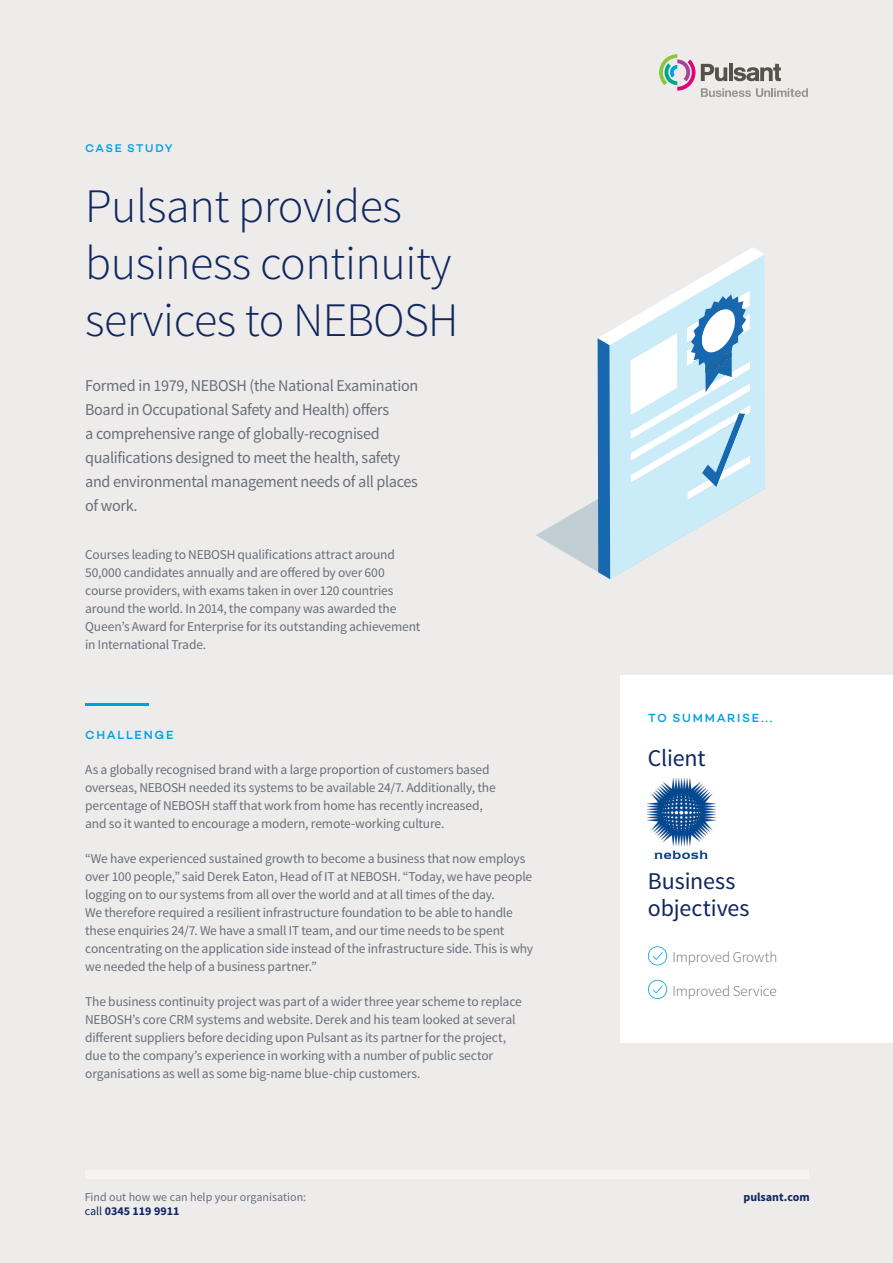
<style>
.page{position:relative;width:893px;height:1263px;background:#eeebeb}
.page>*{position:absolute;margin:0;border:0;box-sizing:border-box;transform-origin:0 0}
.Inner_Page_Main_Head{font:300 48px/57px "Source Sans Pro";letter-spacing:-.01em;color:#11275d}
.Inner_Page_Capital_S{font:24px/27px "Source Sans Pro";letter-spacing:-.005em;color:#11275d}
.t1{font:16.5px/24px "Source Sans Pro";letter-spacing:-.02em;color:#686f7b}
.Body_Copy{font:300 15px "Source Sans Pro";letter-spacing:-.01em;color:#686f7b}
.Inner_Page_Capital_S-2{font:13.5px/18px "Source Sans Pro";letter-spacing:-.015em;color:#686f7b}
.Body_Copy_2017{font:13.5px/18px "Source Sans Pro";letter-spacing:-.015em;color:#686f7b}
.t2{font:12px "Source Sans Pro";color:#686f7b}
.t3{font:700 12px "Source Sans Pro";color:#11275d}
.Inner_Page_Capital_S-3{font:500 12px "Campton";letter-spacing:.14em;color:#00a1e3}
.Inner_Page_Capital_S-4{font:500 11.4px "Campton";letter-spacing:.135em;color:#00a1e3}
.s1{font-weight:400}
</style>
<div class="page">
<div style="left:85px;top:1170px;width:723px;height:8px;background:#f6f3f3"></div>
<svg style="left:701px;top:88px;width:107px;height:9px"></svg>
<svg style="left:701px;top:64px;width:26px;height:17px"></svg>
<hr style="left:729px;top:64px;width:4px;height:17px;background:#54534a">
<svg style="left:734px;top:64px;width:47px;height:17px"></svg>
<svg style="left:659px;top:54px;width:36px;height:37px"></svg>
<hr style="left:85px;top:704px;width:64px;height:2px;background:#00a1e3">
<div style="left:620px;top:675px;width:273px;height:368px;background:#fff"></div>
<svg style="left:648px;top:946px;width:19px;height:19px"></svg>
<svg style="left:648px;top:980px;width:19px;height:19px"></svg>
<img style="left:648px;top:779px;width:67px;height:80px">
<svg style="left:536px;top:247px;width:230px;height:332px"></svg>
<p class="Inner_Page_Capital_S-4" style="left:85px;top:140px;width:89px">CASE STUDY</p>
<p class="Inner_Page_Main_Head" style="left:85px;top:178px;width:375px">Pulsant provides business continuity services to NEBOSH</p>
<p class="t1" style="left:85px;top:374px;width:334px">Formed in 1979, NEBOSH (the National Examination Board in Occupational Safety and Health) offers<br>a comprehensive range of globally-recognised qualifications designed to meet the health, safety and environmental management needs of all places of work.</p>
<p class="Body_Copy_2017" style="left:85px;top:546px;width:337px">Courses leading to NEBOSH qualifications attract around 50,000 candidates annually and are offered by over 600 course providers, with exams taken in over 120 countries around the world. In 2014, the company was awarded the Queen’s Award for Enterprise for its outstanding achievement in International Trade.</p>
<p class="Inner_Page_Capital_S-3" style="left:85px;top:727px;width:90px">CHALLENGE</p>
<p class="Inner_Page_Capital_S-2" style="left:85px;top:761px;width:412px">As a globally recognised brand with a large proportion of customers based overseas, NEBOSH needed its systems to be available 24/7. Additionally, the percentage of NEBOSH staff that work from home has recently increased, and so it wanted to encourage a modern, remote-working culture.</p>
<p class="Inner_Page_Capital_S-2" style="left:85px;top:850px;width:449px">“We have experienced sustained growth to become a business that now employs over 100 people,” said Derek Eaton, Head of IT at NEBOSH. “Today, we have people logging on to our systems from all over the world and at all times of the day.<br>We therefore required a resilient infrastructure foundation to be able to handle these enquiries 24/7. We have a small IT team, and our time needs to be spent concentrating on the application side instead of the infrastructure side. This is why we needed the help of a business partner.”</p>
<p class="Inner_Page_Capital_S-2" style="left:85px;top:993px;width:438px">The business continuity project was part of a wider three year scheme to replace NEBOSH’s core CRM systems and website. Derek and his team looked at several different suppliers before deciding upon Pulsant as its partner for the project, due to the company’s experience in working with a number of public sector organisations as well as some big-name blue-chip customers.</p>
<p class="Inner_Page_Capital_S-3" style="left:648px;top:710px;width:126px">TO SUMMARISE...</p>
<p class="Inner_Page_Capital_S" style="left:648px;top:745px;width:59px">Client</p>
<p class="Inner_Page_Capital_S" style="left:648px;top:868px;width:103px">Business objectives</p>
<p class="Body_Copy" style="left:673px;top:948px;width:106px">Improved Growth</p>
<p class="Body_Copy" style="left:673px;top:982px;width:106px">Improved Service</p>
<p class="t2" style="left:85px;top:1189px;width:223px">Find out how we can help your organisation:</p>
<p class="t3" style="left:743px;top:1189px;width:68px">pulsant.com</p>
<p class="t3" style="left:85px;top:1203px;width:96px"><span class="s1">call</span> 0345 119 9911</p>
</div>
